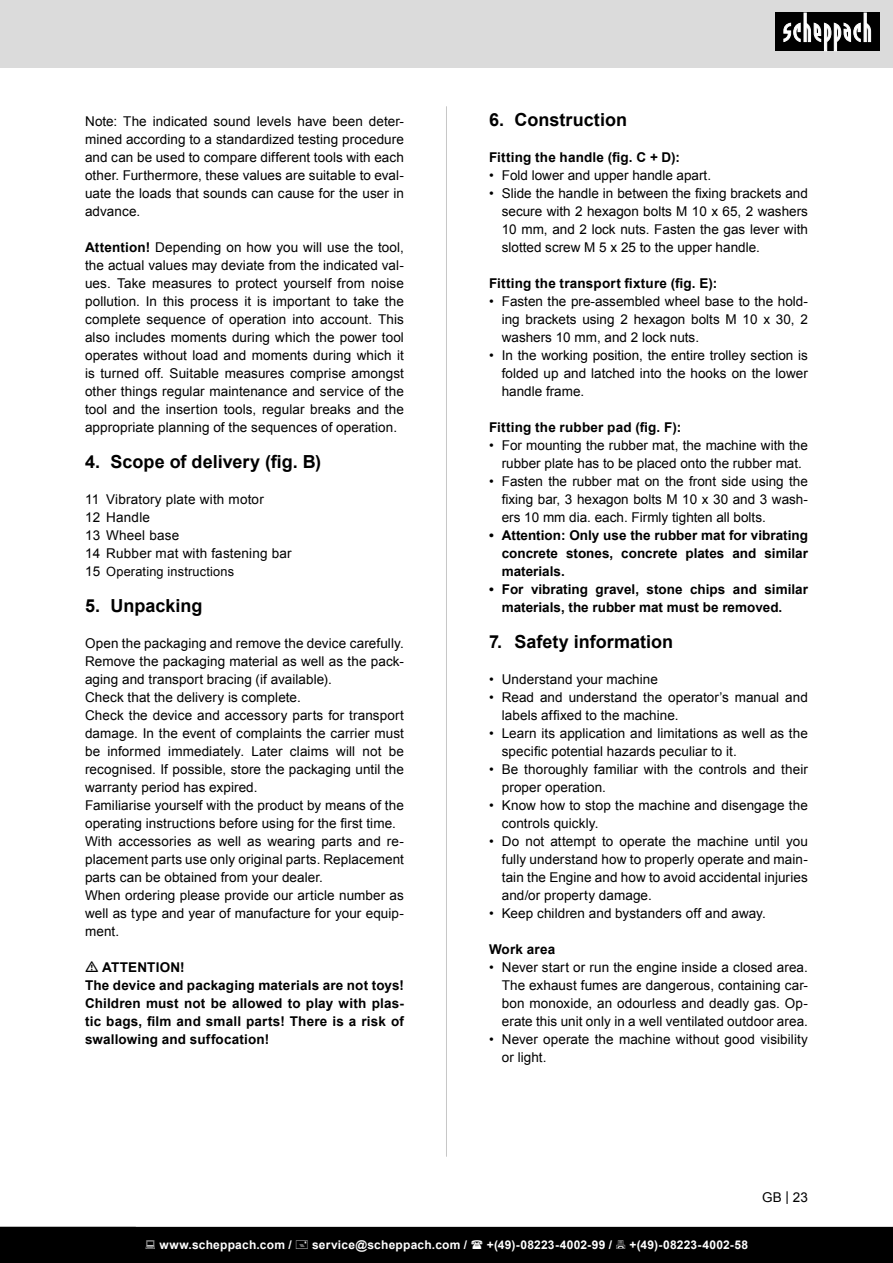
<style>
.page{position:relative;width:893px;height:1263px;background:#fff}
.page>*{position:absolute;margin:0;border:0;box-sizing:border-box;transform-origin:0 0}
.t1{font:700 18px "Arial";color:#000}
.Basiseinstellung{font:13.5px/18px "Arial";letter-spacing:.005em;color:#000;text-align:justify}
.Grundtext_Bold{font:700 13.5px/18px "Arial";color:#000;text-align:justify}
.Grundtext_TT{font:700 13.5px "Arial";letter-spacing:.01em;color:#000}
.t2{font:12.75px "Arial";letter-spacing:.015em;color:#000}
.t3{font:700 12px "Arial";letter-spacing:.02em;color:#fff}
.s1{font-weight:700}
.s2{font-size:13.5px}
</style>
<div class="page">
<div style="left:0;top:0;width:893px;height:67px;background:#dbdbdb"></div>
<div style="left:775px;top:13px;width:105px;height:38px;background:#000"></div>
<svg style="left:783px;top:13px;width:88px;height:38px"></svg>
<hr style="left:446px;top:106px;width:1px;height:1051px;background:#c7c7c7">
<div style="left:0;top:1227px;width:893px;height:36px;background:#000"></div>
<p class="Basiseinstellung" style="left:85px;top:112px;width:320px">Note: The indicated sound levels have been deter&shy;mined according to a standardized testing procedure and can be used to compare different tools with each other. Furthermore, these values are suitable to eval&shy;uate the loads that sounds can cause for the user in advance.</p>
<p class="Basiseinstellung" style="left:85px;top:238px;width:320px"><span class="s1">Attention!</span> Depending on how you will use the tool, the actual values may deviate from the indicated val&shy;ues. Take measures to protect yourself from noise pollution. In this process it is important to take the complete sequence of operation into account. This also includes moments during which the power tool operates without load and moments during which it is turned off. Suitable measures comprise amongst other things regular maintenance and service of the tool and the insertion tools, regular breaks and the appropriate planning of the sequences of operation.</p>
<p class="t1" style="left:85px;top:450px;width:238px">4. Scope of delivery (fig. B)</p>
<p class="Basiseinstellung" style="left:85px;top:490px;width:180px">11 Vibratory plate with motor</p>
<p class="Basiseinstellung" style="left:85px;top:508px;width:66px">12 Handle</p>
<p class="Basiseinstellung" style="left:85px;top:526px;width:96px">13 Wheel base</p>
<p class="Basiseinstellung" style="left:85px;top:544px;width:208px">14 Rubber mat with fastening bar</p>
<p class="t2" style="left:85px;top:563px;width:151px"><span class="s2">15</span> Operating instructions</p>
<p class="t1" style="left:85px;top:594px;width:119px">5. Unpacking</p>
<p class="Basiseinstellung" style="left:85px;top:634px;width:320px">Open the packaging and remove the device carefully.</p>
<p class="Basiseinstellung" style="left:85px;top:652px;width:320px">Remove the packaging material as well as the pack&shy;aging and transport bracing (if available).</p>
<p class="Basiseinstellung" style="left:85px;top:688px;width:217px">Check that the delivery is complete.</p>
<p class="Basiseinstellung" style="left:85px;top:706px;width:320px">Check the device and accessory parts for transport damage. In the event of complaints the carrier must be informed immediately. Later claims will not be recognised. If possible, store the packaging until the warranty period has expired.</p>
<p class="Basiseinstellung" style="left:85px;top:796px;width:320px">Familiarise yourself with the product by means of the operating instructions before using for the first time.</p>
<p class="Basiseinstellung" style="left:85px;top:832px;width:320px">With accessories as well as wearing parts and re&shy;placement parts use only original parts. Replacement parts can be obtained from your dealer.</p>
<p class="Basiseinstellung" style="left:85px;top:886px;width:320px">When ordering please provide our article number as well as type and year of manufacture for your equip&shy;ment.</p>
<p class="Grundtext_TT" style="left:102px;top:958px;width:84px">ATTENTION!</p>
<p class="Grundtext_Bold" style="left:85px;top:977px;width:320px">The device and packaging materials are not toys!<br>Children must not be allowed to play with plas&shy;tic bags, film and small parts! There is a risk of swallowing and suffocation!</p>
<p class="t1" style="left:489px;top:108px;width:139px">6. Construction</p>
<p class="Grundtext_Bold" style="left:489px;top:149px;width:193px">Fitting the handle (fig. C + D):</p>
<p class="Basiseinstellung" style="left:489px;top:166px;width:224px">• Fold lower and upper handle apart.</p>
<p class="Basiseinstellung" style="left:502px;top:184px;width:308px;text-indent:-13px">• Slide the handle in between the fixing brackets and secure with 2 hexagon bolts M 10 x 65, 2 washers 10 mm, and 2 lock nuts. Fasten the gas lever with slotted screw M 5 x 25 to the upper handle.</p>
<p class="Grundtext_Bold" style="left:489px;top:275px;width:230px">Fitting the transport fixture (fig. E):</p>
<p class="Basiseinstellung" style="left:502px;top:292px;width:308px;text-indent:-13px">• Fasten the pre-assembled wheel base to the hold&shy;ing brackets using 2 hexagon bolts M 10 x 30, 2 washers 10 mm, and 2 lock nuts.</p>
<p class="Basiseinstellung" style="left:502px;top:346px;width:308px;text-indent:-13px">• In the working position, the entire trolley section is folded up and latched into the hooks on the lower handle frame.</p>
<p class="Grundtext_Bold" style="left:489px;top:419px;width:194px">Fitting the rubber pad (fig. F):</p>
<p class="Basiseinstellung" style="left:489px;top:436px;width:320px;text-align:center">• For mounting the rubber mat, the machine with the rubber plate has to be placed onto the rubber mat.</p>
<p class="Basiseinstellung" style="left:502px;top:472px;width:308px;text-indent:-13px">• Fasten the rubber mat on the front side using the fixing bar, 3 hexagon bolts M 10 x 30 and 3 wash&shy;ers 10 mm dia. each. Firmly tighten all bolts.</p>
<p class="Grundtext_Bold" style="left:502px;top:527px;width:308px;text-indent:-13px">• Attention: Only use the rubber mat for vibrating concrete stones, concrete plates and similar materials.</p>
<p class="Grundtext_Bold" style="left:502px;top:581px;width:308px;text-indent:-13px">• For vibrating gravel, stone chips and similar materials, the rubber mat must be removed.</p>
<p class="t1" style="left:489px;top:630px;width:186px">7. Safety information</p>
<p class="Basiseinstellung" style="left:489px;top:670px;width:171px">• Understand your machine</p>
<p class="Basiseinstellung" style="left:502px;top:688px;width:308px;text-indent:-13px">• Read and understand the operator’s manual and labels affixed to the machine.</p>
<p class="Basiseinstellung" style="left:502px;top:724px;width:308px;text-indent:-13px">• Learn its application and limitations as well as the specific potential hazards peculiar to it.</p>
<p class="Basiseinstellung" style="left:502px;top:760px;width:308px;text-indent:-13px">• Be thoroughly familiar with the controls and their proper operation.</p>
<p class="Basiseinstellung" style="left:502px;top:796px;width:308px;text-indent:-13px">• Know how to stop the machine and disengage the controls quickly.</p>
<p class="Basiseinstellung" style="left:502px;top:832px;width:308px;text-indent:-13px">• Do not attempt to operate the machine until you fully understand how to properly operate and main&shy;tain the Engine and how to avoid accidental injuries and/or property damage.</p>
<p class="Basiseinstellung" style="left:489px;top:904px;width:278px">• Keep children and bystanders off and away.</p>
<p class="Grundtext_Bold" style="left:489px;top:941px;width:68px">Work area</p>
<p class="Basiseinstellung" style="left:502px;top:958px;width:308px;text-indent:-13px">• Never start or run the engine inside a closed area.<br>The exhaust fumes are dangerous, containing car&shy;bon monoxide, an odourless and deadly gas. Op&shy;erate this unit only in a well ventilated outdoor area.</p>
<p class="Basiseinstellung" style="left:502px;top:1030px;width:308px;text-indent:-13px">• Never operate the machine without good visibility or light.</p>
<p class="Basiseinstellung" style="left:762px;top:1188px;width:47px">GB | 23</p>
<p class="t3" style="left:159px;top:1236px;width:134px">www.scheppach.com /</p>
<p class="t3" style="left:312px;top:1236px;width:157px">service@scheppach.com /</p>
<p class="t3" style="left:487px;top:1236px;width:127px">+(49)-08223-4002-99 /</p>
<p class="t3" style="left:629px;top:1236px;width:120px">+(49)-08223-4002-58</p>
</div>
